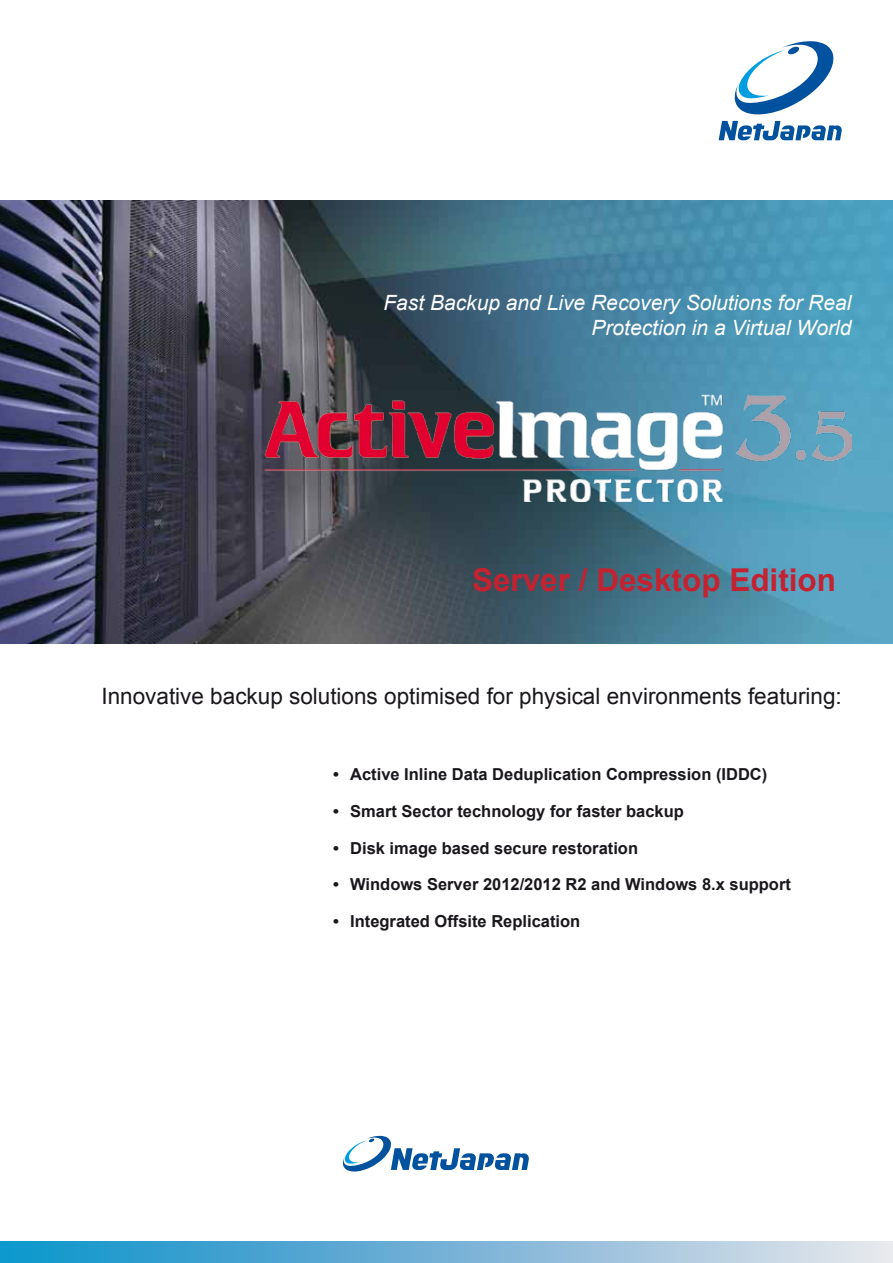
<style>
.page{position:relative;width:893px;height:1263px;background:#fff}
.page>*{position:absolute;margin:0;border:0;box-sizing:border-box;transform-origin:0 0}
.t1{font:700 31.5px "Arial";color:#c52231}
.t2{font:22.5px "Arial";color:#1a171c}
.t3{font:italic 21px/25.2px "Arial";color:#fff;text-align:right}
.t4{font:700 16.5px "Arial";color:#1a171c}
</style>
<div class="page">
<svg style="left:734px;top:41px;width:100px;height:73px"></svg>
<svg style="left:719px;top:121px;width:123px;height:19px"></svg>
<img style="left:0;top:201px;width:893px;height:442px">
<img style="left:261px;top:395px;width:590px;height:106px">
<svg style="left:343px;top:1136px;width:186px;height:35px"></svg>
<div style="left:0;top:1242px;width:893px;height:21px;background:linear-gradient(to right,#088dc8,#e7e1e9)"></div>
<p class="t3" style="left:383px;top:290px;width:470px">Fast Backup and Live Recovery Solutions for Real<br>Protection in a Virtual World</p>
<h1 class="t1" style="left:472px;top:559px;width:366px">Server / Desktop Edition</h1>
<h2 class="t2" style="left:101px;top:682px;width:742px">Innovative backup solutions optimised for physical environments featuring:</h2>
<p class="t4" style="left:333px;top:763px;width:436px">• Active Inline Data Deduplication Compression (IDDC)</p>
<p class="t4" style="left:333px;top:800px;width:352px">• Smart Sector technology for faster backup</p>
<p class="t4" style="left:333px;top:837px;width:306px">• Disk image based secure restoration</p>
<p class="t4" style="left:333px;top:874px;width:459px">• Windows Server 2012/2012 R2 and Windows 8.x support</p>
<p class="t4" style="left:333px;top:910px;width:249px">• Integrated Offsite Replication</p>
</div>
